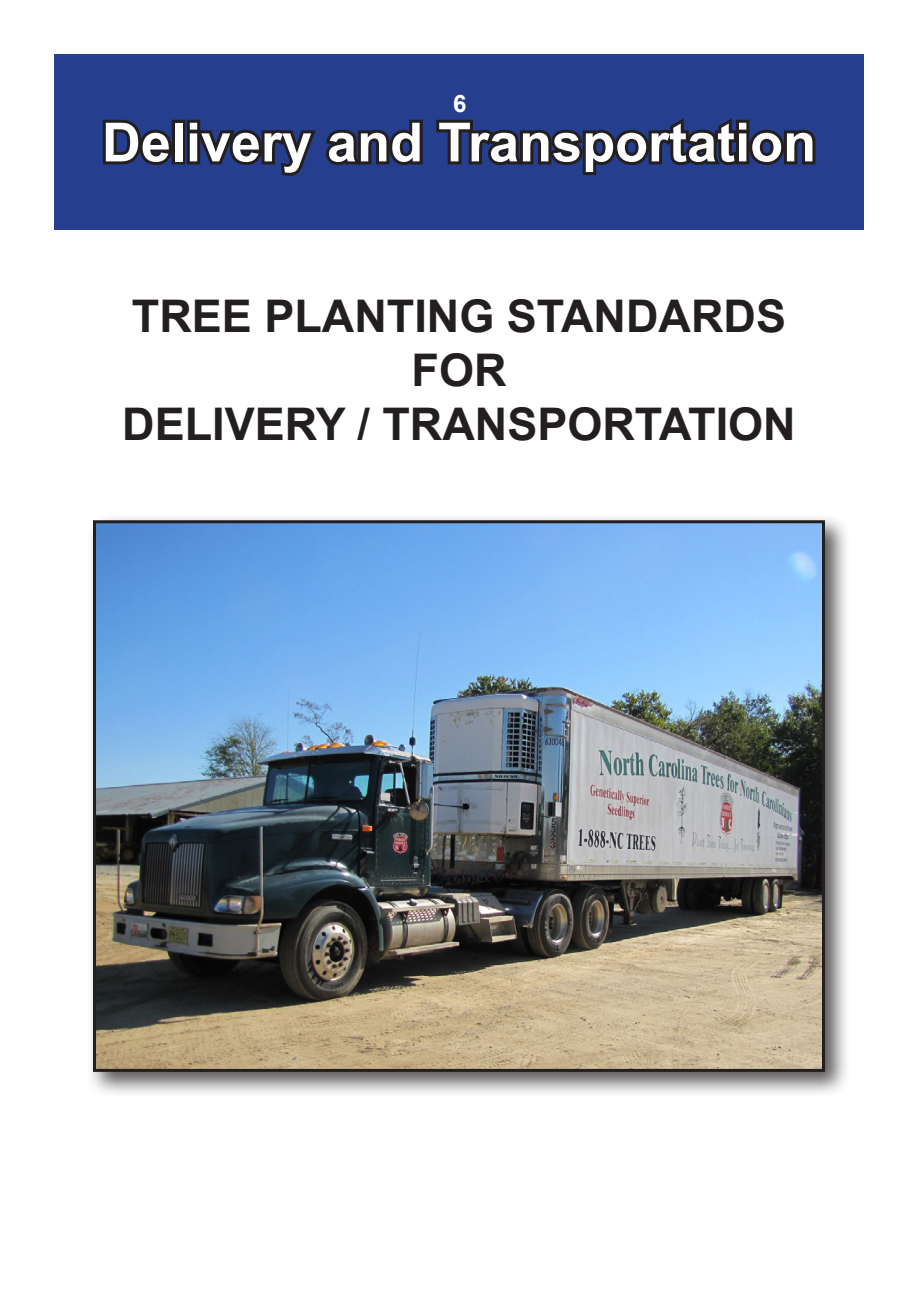
<style>
.page{position:relative;width:918px;height:1296px;background:#fff}
.page>*{position:absolute;margin:0;border:0;box-sizing:border-box;transform-origin:0 0}
.t1{font:700 54px "Arial";color:#fff}
.t2{font:700 45px/54px "Arial";color:#231f20;text-align:center}
.t3{font:700 24px "Arial";color:#fff}
</style>
<div class="page">
<div style="left:54px;top:54px;width:810px;height:176px;background:#253f8e"></div>
<svg style="left:102px;top:119px;width:74px;height:46px"></svg>
<div style="left:172px;top:120px;width:13px;height:44px;border:6px solid #231f20"></div>
<div style="left:187px;top:120px;width:13px;height:13px;border:6px solid #231f20"></div>
<div style="left:187px;top:130px;width:13px;height:34px;border:6px solid #231f20"></div>
<svg style="left:192px;top:119px;width:231px;height:57px"></svg>
<svg style="left:436px;top:118px;width:380px;height:57px"></svg>
<div style="left:86px;top:513px;width:765px;height:585px;background:#231f20;opacity:.75"></div>
<img style="left:97px;top:524px;width:724px;height:544px">
<div style="left:93px;top:520px;width:732px;height:552px;border:3px solid #231f20"></div>
<p class="t3" style="left:453px;top:87px;width:15px">6</p>
<p class="t1" style="left:102px;top:106px;width:716px">Delivery and Transportation</p>
<p class="t2" style="left:132px;top:291px;width:656px">TREE PLANTING STANDARDS<br>FOR</p>
<p class="t2" style="left:122px;top:399px;width:675px">DELIVERY / TRANSPORTATION</p>
</div>
